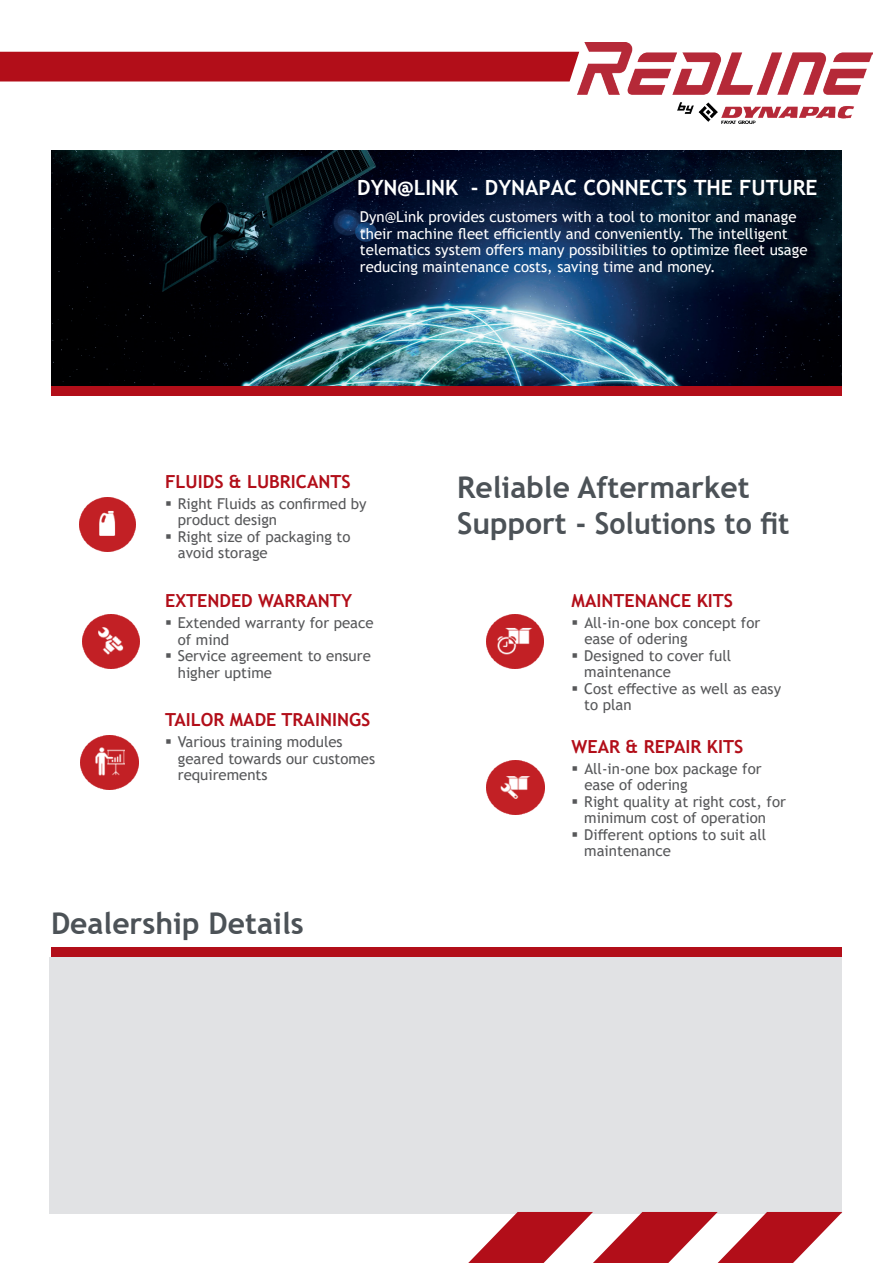
<style>
.page{position:relative;width:893px;height:1263px;background:#fff}
.page>*{position:absolute;margin:0;border:0;box-sizing:border-box;transform-origin:0 0}
.t1{font:700 30px/36px "Trebuchet MS";color:#4c5257}
.t2{font:700 21px "Trebuchet MS";color:#fff}
.t3{font:700 18px "Trebuchet MS";color:#b20e19}
.t4{font:15px/16.5px "Trebuchet MS";color:#57585a}
.t5{font:15px/16.5px "Trebuchet MS";color:#fff}
</style>
<div class="page">
<div style="left:49px;top:957px;width:793px;height:256px;background:#e1e2e4"></div>
<div style="left:51px;top:947px;width:791px;height:10px;background:#b20e19"></div>
<img style="left:51px;top:151px;width:791px;height:235px">
<img style="left:578px;top:43px;width:295px;height:81px">
<div style="left:0;top:52px;width:579px;height:29px;background:#b20e19"></div>
<svg style="left:468px;top:1212px;width:374px;height:51px"></svg>
<div style="left:51px;top:386px;width:791px;height:9px;background:#b20e19"></div>
<img style="left:79px;top:498px;width:57px;height:54px">
<img style="left:81px;top:736px;width:57px;height:54px">
<img style="left:82px;top:614px;width:57px;height:54px">
<img style="left:487px;top:760px;width:57px;height:54px">
<img style="left:486px;top:615px;width:58px;height:54px">
<h2 class="t2" style="left:357px;top:174px;width:462px">DYN@LINK - DYNAPAC CONNECTS THE FUTURE</h2>
<p class="t5" style="left:360px;top:209px;width:449px">Dyn@Link provides customers with a tool to monitor and manage their machine fleet efficiently and conveniently. The intelligent telematics system offers many possibilities to optimize fleet usage reducing maintenance costs, saving time and money.</p>
<p class="t3" style="left:165px;top:470px;width:187px">FLUIDS &amp; LUBRICANTS</p>
<p class="t4" style="left:178px;top:495px;width:190px">Right Fluids as confirmed by product design<br>Right size of packaging to avoid storage</p>
<p class="t3" style="left:165px;top:590px;width:188px">EXTENDED WARRANTY</p>
<p class="t4" style="left:178px;top:614px;width:197px">Extended warranty for peace of mind<br>Service agreement to ensure higher uptime</p>
<p class="t3" style="left:165px;top:709px;width:207px">TAILOR MADE TRAININGS</p>
<p class="t4" style="left:178px;top:733px;width:199px">Various training modules geared towards our customes requirements</p>
<h1 class="t1" style="left:51px;top:906px;width:254px">Dealership Details</h1>
<h1 class="t1" style="left:457px;top:470px;width:334px">Reliable Aftermarket<br>Support - Solutions to fit</h1>
<p class="t3" style="left:572px;top:589px;width:163px">MAINTENANCE KITS</p>
<p class="t4" style="left:584px;top:614px;width:198px">All-in-one box concept for ease of odering<br>Designed to cover full maintenance<br>Cost effective as well as easy to plan</p>
<p class="t3" style="left:572px;top:735px;width:173px">WEAR &amp; REPAIR KITS</p>
<p class="t4" style="left:584px;top:760px;width:203px">All-in-one box package for ease of odering<br>Right quality at right cost, for minimum cost of operation<br>Different options to suit all maintenance</p>
</div>
